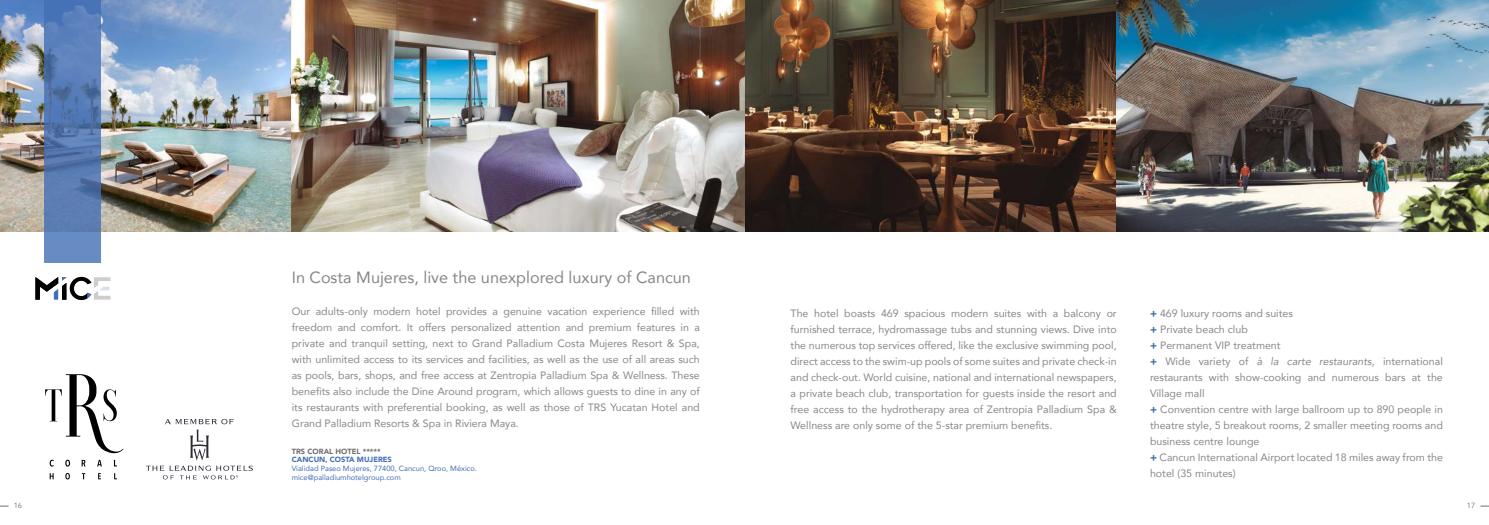
<style>
.page{position:relative;width:1489px;height:525px;background:#fff}
.page>*{position:absolute;margin:0;border:0;box-sizing:border-box;transform-origin:0 0}
.t1{font:16.25px "Avenir";color:#878787}
.t2{font:10.62px/16px "Avenir";color:#878787;text-align:justify}
.t3{font:7.5px/8.8px "Avenir";color:#426eb5}
.t4{font:900 7.5px "Avenir";color:#426eb5}
.t5{font:900 7.5px "Avenir";color:#706f6f}
.t6{font:7.5px "Avenir";color:#706f6f}
.s1{font-weight:900;color:#426eb5}
.s2{font-style:italic}
</style>
<div class="page">
<img style="left:0;top:0;width:1488px;height:231px">
<svg style="left:45px;top:0;width:56px;height:262px;background:#587bb4"></svg>
<svg style="left:35px;top:277px;width:75px;height:23px"></svg>
<svg style="left:45px;top:374px;width:79px;height:79px"></svg>
<svg style="left:50px;top:459px;width:4px;height:7px"></svg>
<svg style="left:65px;top:459px;width:5px;height:7px"></svg>
<svg style="left:82px;top:459px;width:4px;height:7px"></svg>
<svg style="left:97px;top:459px;width:5px;height:7px"></svg>
<svg style="left:114px;top:459px;width:3px;height:7px"></svg>
<svg style="left:50px;top:473px;width:4px;height:6px"></svg>
<svg style="left:65px;top:473px;width:5px;height:6px"></svg>
<svg style="left:82px;top:473px;width:3px;height:6px"></svg>
<svg style="left:98px;top:473px;width:3px;height:6px"></svg>
<svg style="left:114px;top:473px;width:3px;height:6px"></svg>
<svg style="left:146px;top:419px;width:107px;height:60px"></svg>
<h1 class="t1" style="left:292px;top:264px;width:401px">In Costa Mujeres, live the unexplored luxury of Cancun</h1>
<p class="t2" style="left:292px;top:303px;width:409px">Our adults-only modern hotel provides a genuine vacation experience filled with freedom and comfort. It offers personalized attention and premium features in a private and tranquil setting, next to Grand Palladium Costa Mujeres Resort &amp; Spa, with unlimited access to its services and facilities, as well as the use of all areas such as pools, bars, shops, and free access at Zentropia Palladium Spa &amp; Wellness. These benefits also include the Dine Around program, which allows guests to dine in any of its restaurants with preferential booking, as well as those of TRS Yucatan Hotel and Grand Palladium Resorts &amp; Spa in Riviera Maya.</p>
<p class="t5" style="left:292px;top:444px;width:91px">TRS CORAL HOTEL *****</p>
<p class="t4" style="left:292px;top:453px;width:102px">CANCUN, COSTA MUJERES</p>
<p class="t3" style="left:292px;top:463px;width:187px">Vialidad Paseo Mujeres, 77400, Cancun, Qroo, México. mice@palladiumhotelgroup.com</p>
<p class="t2" style="left:790px;top:304px;width:328px">The hotel boasts 469 spacious modern suites with a balcony or furnished terrace, hydromassage tubs and stunning views. Dive into the numerous top services offered, like the exclusive swimming pool, direct access to the swim-up pools of some suites and private check-in and check-out. World cuisine, national and international newspapers, a private beach club, transportation for guests inside the resort and free access to the hydrotherapy area of Zentropia Palladium Spa &amp; Wellness are only some of the 5-star premium benefits.</p>
<p class="t2" style="left:1149px;top:304px;width:294px;text-align:left"><span class="s1">+</span> 469 luxury rooms and suites<br><span class="s1">+</span> Private beach club<br><span class="s1">+</span> Permanent VIP treatment<br><span class="s1">+</span> Wide variety of <span class="s2">à la carte restaurants,</span> international restaurants with show-cooking and numerous bars at the Village mall<br><span class="s1">+</span> Convention centre with large ballroom up to 890 people in theatre style, 5 breakout rooms, 2 smaller meeting rooms and business centre lounge<br><span class="s1">+</span> Cancun International Airport located 18 miles away from the hotel (35 minutes)</p>
<p class="t6" style="left:14px;top:500px;width:10px">16</p>
<p class="t6" style="left:1466px;top:500px;width:10px">17</p>
</div>
